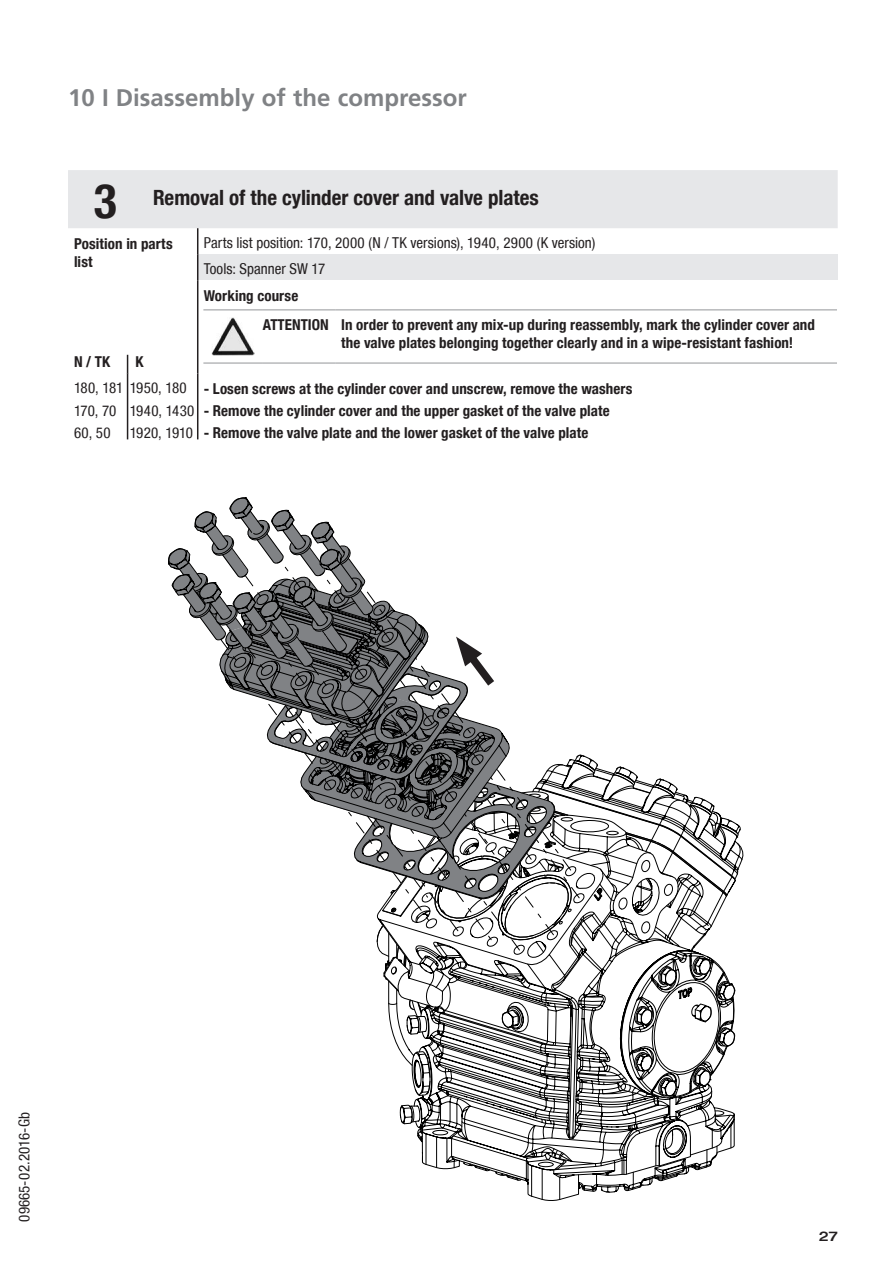
<style>
.page{position:relative;width:893px;height:1263px;background:#fff}
.page>*{position:absolute;margin:0;border:0;box-sizing:border-box;transform-origin:0 0}
.t1{font:700 condensed 48px "Helvetica Neue LT";color:#231f20}
.t2{font:700 24px "Frutiger LT Com";color:#808285}
.t3{font:700 condensed 21px "Helvetica Neue LT";letter-spacing:-.005em;color:#231f20}
.t4{font:700 condensed 15px/18px "Helvetica Neue LT";letter-spacing:.005em;color:#231f20}
.t5{font:condensed 15px/22.2px "Helvetica Neue LT";color:#231f20}
.t6{font:500 expanded 13.5px "Helvetica Neue LT";color:#231f20}
</style>
<div class="page">
<hr style="left:203px;top:309px;width:60px;height:1px;background:#939598">
<hr style="left:263px;top:309px;width:72px;height:1px;background:#939598">
<hr style="left:335px;top:309px;width:502px;height:1px;background:#939598">
<hr style="left:203px;top:363px;width:60px;height:1px;background:#939598">
<hr style="left:263px;top:363px;width:72px;height:1px;background:#939598">
<hr style="left:335px;top:363px;width:502px;height:1px;background:#939598">
<img style="left:212px;top:318px;width:43px;height:37px">
<svg style="left:68px;top:170px;width:770px;height:110px"></svg>
<hr style="left:197px;top:280px;width:1px;height:93px;background:#231f20">
<hr style="left:197px;top:373px;width:1px;height:66px;background:#231f20">
<hr style="left:127px;top:373px;width:1px;height:66px;background:#231f20">
<svg style="left:127px;top:355px;width:1px;height:19px"></svg>
<svg style="left:168px;top:497px;width:576px;height:696px"></svg>
<h2 class="t2" style="left:68px;top:84px;width:400px">10 I Disassembly of the compressor</h2>
<h1 class="t1" style="left:94px;top:172px;width:25px">3</h1>
<h3 class="t3" style="left:153px;top:185px;width:387px">Removal of the cylinder cover and valve plates</h3>
<p class="t4" style="left:74px;top:234px;width:100px">Position in parts list</p>
<p class="t5" style="left:204px;top:230px;width:393px;line-height:26px">Parts list position: 170, 2000 (N / TK versions), 1940, 2900 (K version)<br>Tools: Spanner SW 17</p>
<p class="t4" style="left:204px;top:286px;width:96px">Working course</p>
<p class="t4" style="left:74px;top:353px;width:38px">N / TK</p>
<p class="t4" style="left:135px;top:353px;width:10px">K</p>
<p class="t5" style="left:74px;top:377px;width:114px">180, 181 1950, 180<br>170, 70<br>60, 50</p>
<p class="t5" style="left:130px;top:399px;width:66px">1940, 1430<br>1920, 1910</p>
<p class="t4" style="left:341px;top:316px;width:475px;text-indent:-78px">ATTENTION In order to prevent any mix-up during reassembly, mark the cylinder cover and the valve plates belonging together clearly and in a wipe-resistant fashion!</p>
<p class="t4" style="left:204px;top:379px;width:430px">- Losen screws at the cylinder cover and unscrew, remove the washers</p>
<p class="t4" style="left:204px;top:401px;width:408px">- Remove the cylinder cover and the upper gasket of the valve plate</p>
<p class="t4" style="left:204px;top:424px;width:386px">- Remove the valve plate and the lower gasket of the valve plate</p>
<p class="t5" style="left:13px;top:1221px;width:111px;rotate:-90deg">09665-02.2016-Gb</p>
<p class="t6" style="left:819px;top:1228px;width:20px">27</p>
</div>
